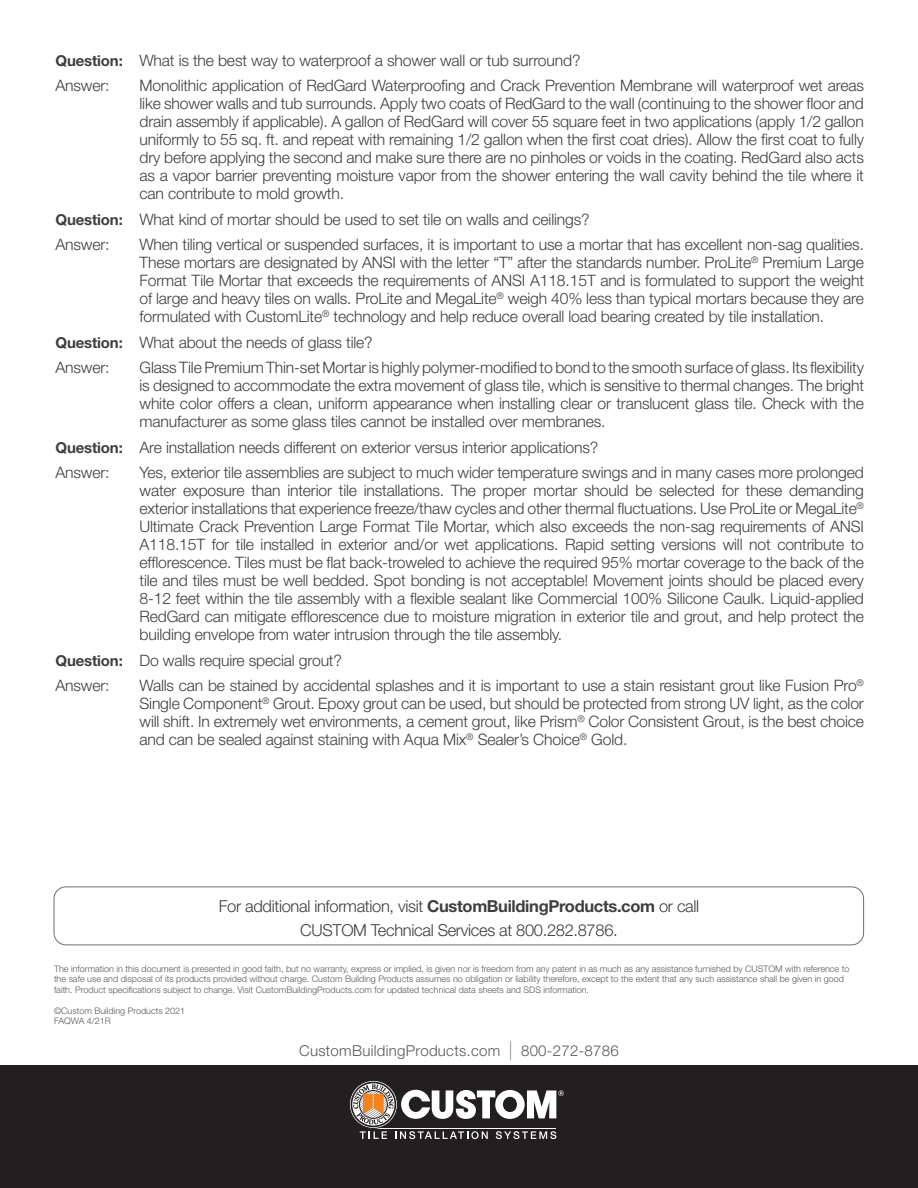
<style>
.page{position:relative;width:918px;height:1188px;background:#fff}
.page>*{position:absolute;margin:0;border:0;box-sizing:border-box;transform-origin:0 0}
.t1{font:300 16.5px/24px "Helvetica Neue";letter-spacing:-.02em;color:#3e3e3f;text-align:center}
.t2{font:300 15.75px/18px "Helvetica Neue";letter-spacing:-.01em;color:#3e3e3f;text-align:justify}
.t3{font:300 15px "Helvetica Neue";letter-spacing:.02em;color:#57585a}
.t4{font:300 9px/10.5px "Helvetica Neue";color:#57585a}
.s1{font-weight:700;font-size:15px}
.s2{font-weight:700}
.s3{font-size:25.5px}
</style>
<div class="page">
<div style="left:0;top:1066px;width:918px;height:122px;background:#231f20"></div>
<svg style="left:360px;top:1131px;width:27px;height:8px"></svg>
<svg style="left:395px;top:1131px;width:93px;height:8px"></svg>
<svg style="left:496px;top:1131px;width:60px;height:8px"></svg>
<hr style="left:373px;top:1128px;width:183px;height:1px;background:#fff">
<svg style="left:349px;top:1080px;width:48px;height:48px"></svg>
<div style="left:349px;top:1080px;width:49px;height:49px;border:1px solid #211e1e;border-radius:50%"></div>
<svg style="left:401px;top:1090px;width:163px;height:29px"></svg>
<div style="left:351px;top:1082px;width:45px;height:45px;border:2px solid #211e1e;border-radius:50%"></div>
<svg style="left:353px;top:1084px;width:40px;height:40px;background:#af9681"></svg>
<div style="left:54px;top:886px;width:810px;height:59px;border:1px solid #6c6d70;border-radius:12px"></div>
<p class="t2" style="left:56px;top:51px;width:526px"><span class="s1">Question:</span> What is the best way to waterproof a shower wall or tub surround?</p>
<p class="t2" style="left:56px;top:76px;width:56px">Answer:</p>
<p class="t2" style="left:139px;top:76px;width:726px">Monolithic application of RedGard Waterproofing and Crack Prevention Membrane will waterproof wet areas like shower walls and tub surrounds. Apply two coats of RedGard to the wall (continuing to the shower floor and drain assembly if applicable). A gallon of RedGard will cover 55 square feet in two applications (apply 1/2 gallon uniformly to 55 sq. ft. and repeat with remaining 1/2 gallon when the first coat dries). Allow the first coat to fully dry before applying the second and make sure there are no pinholes or voids in the coating. RedGard also acts as a vapor barrier preventing moisture vapor from the shower entering the wall cavity behind the tile where it can contribute to mold growth.</p>
<p class="t2" style="left:56px;top:210px;width:536px"><span class="s1">Question:</span> What kind of mortar should be used to set tile on walls and ceilings?</p>
<p class="t2" style="left:56px;top:235px;width:56px">Answer:</p>
<p class="t2" style="left:139px;top:235px;width:726px">When tiling vertical or suspended surfaces, it is important to use a mortar that has excellent non-sag qualities.<br>These mortars are designated by ANSI with the letter “T” after the standards number. ProLite<sup>®</sup> Premium Large Format Tile Mortar that exceeds the requirements of ANSI A118.15T and is formulated to support the weight of large and heavy tiles on walls. ProLite and MegaLite<sup>®</sup> weigh 40% less than typical mortars because they are formulated with CustomLite<sup>®</sup> technology and help reduce overall load bearing created by tile installation.</p>
<p class="t2" style="left:56px;top:333px;width:319px"><span class="s1">Question:</span> What about the needs of glass tile?</p>
<p class="t2" style="left:56px;top:358px;width:56px">Answer:</p>
<p class="t2" style="left:139px;top:358px;width:726px">Glass Tile Premium Thin-set Mortar is highly polymer-modified to bond to the smooth surface of glass. Its flexibility is designed to accommodate the extra movement of glass tile, which is sensitive to thermal changes. The bright white color offers a clean, uniform appearance when installing clear or translucent glass tile. Check with the manufacturer as some glass tiles cannot be installed over membranes.</p>
<p class="t2" style="left:56px;top:438px;width:544px"><span class="s1">Question:</span> Are installation needs different on exterior versus interior applications?</p>
<p class="t2" style="left:56px;top:463px;width:56px">Answer:</p>
<p class="t2" style="left:139px;top:463px;width:726px">Yes, exterior tile assemblies are subject to much wider temperature swings and in many cases more prolonged water exposure than interior tile installations. The proper mortar should be selected for these demanding exterior installations that experience freeze/thaw cycles and other thermal fluctuations. Use ProLite or MegaLite<sup>® </sup>Ultimate Crack Prevention Large Format Tile Mortar, which also exceeds the non-sag requirements of ANSI A118.15T for tile installed in exterior and/or wet applications. Rapid setting versions will not contribute to efflorescence. Tiles must be flat back-troweled to achieve the required 95% mortar coverage to the back of the tile and tiles must be well bedded. Spot bonding is not acceptable! Movement joints should be placed every 8-12 feet within the tile assembly with a flexible sealant like Commercial 100% Silicone Caulk. Liquid-applied RedGard can mitigate efflorescence due to moisture migration in exterior tile and grout, and help protect the building envelope from water intrusion through the tile assembly.</p>
<p class="t2" style="left:56px;top:651px;width:288px"><span class="s1">Question:</span> Do walls require special grout?</p>
<p class="t2" style="left:56px;top:676px;width:56px">Answer:</p>
<p class="t2" style="left:139px;top:676px;width:726px">Walls can be stained by accidental splashes and it is important to use a stain resistant grout like Fusion Pro<sup>® </sup>Single Component<sup>®</sup> Grout. Epoxy grout can be used, but should be protected from strong UV light, as the color will shift. In extremely wet environments, a cement grout, like Prism<sup>®</sup> Color Consistent Grout, is the best choice and can be sealed against staining with Aqua Mix<sup>®</sup> Sealer’s Choice<sup>®</sup> Gold.</p>
<p class="t1" style="left:219px;top:894px;width:482px">For additional information, visit <span class="s2">CustomBuildingProducts.com</span> or call<br>CUSTOM Technical Services at 800.282.8786.</p>
<p class="t4" style="left:54px;top:963px;width:797px">The information in this document is presented in good faith, but no warranty, express or implied, is given nor is freedom from any patent in as much as any assistance furnished by CUSTOM with reference to the safe use and disposal of its products provided without charge. Custom Building Products assumes no obligation or liability therefore, except to the extent that any such assistance shall be given in good faith. Product specifications subject to change. Visit CustomBuildingProducts.com for updated technical data sheets and SDS information.</p>
<p class="t4" style="left:54px;top:1005px;width:133px">©Custom Building Products 2021<br>FAQWA 4/21R</p>
<p class="t3" style="left:299px;top:1041px;width:321px">CustomBuildingProducts.com <span class="s3">|</span> 800-272-8786</p>
</div>
